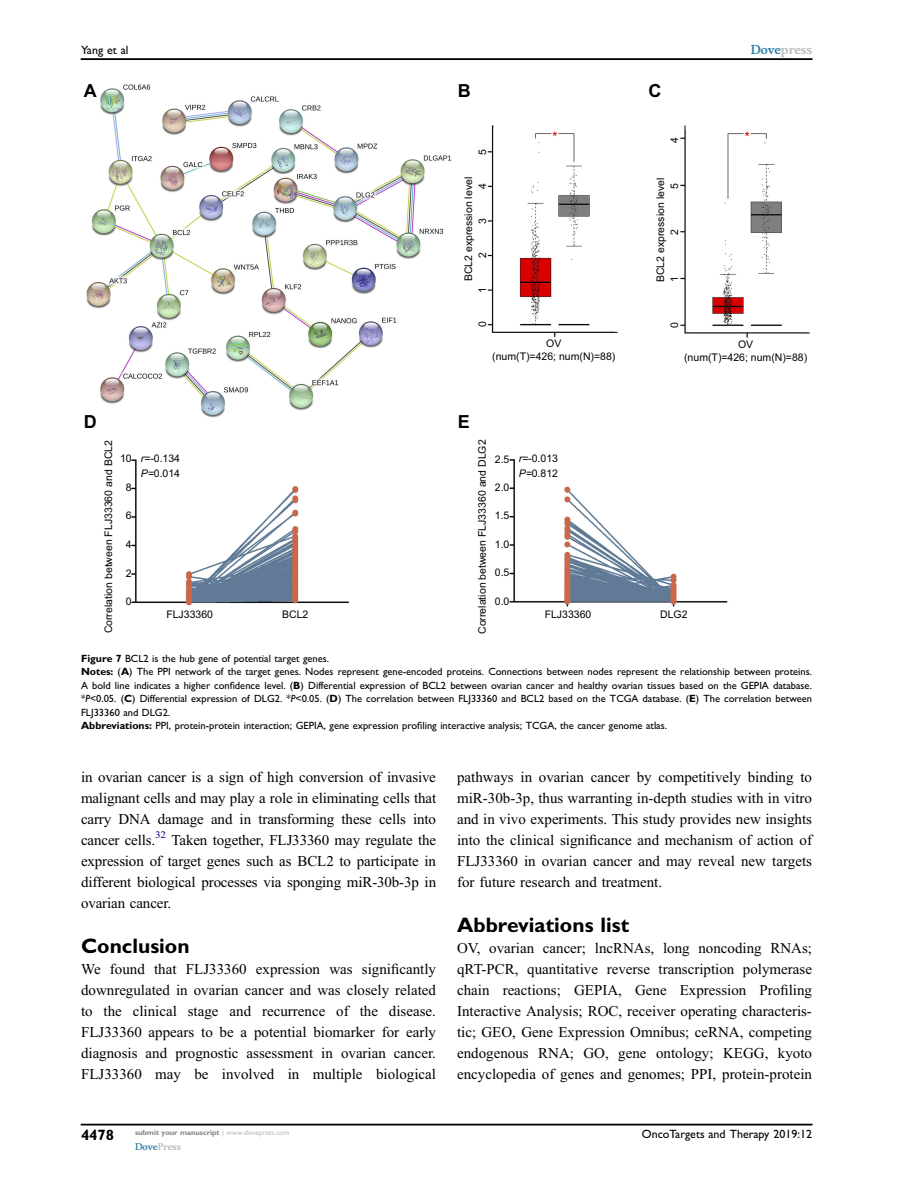
<style>
.page{position:relative;width:918px;height:1188px;background:#fff}
.page>*{position:absolute;margin:0;border:0;box-sizing:border-box;transform-origin:0 0}
.t1{font:21px "Adv T Tdd 0 b 0455.B";color:#000}
.t2{font:700 18px "Arial";color:#000}
.t3{font:15px/21px "Adv OT5843 c 571";color:#000;text-align:justify}
.t4{font:15px "Adv T Tdd 0 b 0455.B";color:#000}
.t5{font:12px "Adv TT96740 c 24";color:#000}
.t6{font:12px "Adv OT14 f 6 c 37 d";color:#b8babc}
.t7{font:10.5px/13.5px "Adv TT96740 c 24";color:#000}
.t8{font:10.5px/13.5px "Arial";color:#000;text-align:center}
.t9{font:9px "Adv OT14 f 6 c 37 d";color:#b8babc}
.t10{font:7.5px "Adv T Tdd 0 b 0455.B";color:#808285}
.s1{color:#3785ad}
.s2{font-style:italic}
.s3{font-family:"Adv T Tdd 0 b 0455.B"}
.s4{font-family:"Adv TT96740 c 24+fb"}
.s5{font-family:"Adv TT27336364.I"}
.s6{font-family:"Adv OT5843 c 571+fb"}
.s7{font-family:"Adv TT96740 c 24";color:#b8babc}
</style>
<div class="page">
<img style="left:86px;top:84px;width:723px;height:523px">
<hr style="left:81px;top:59px;width:731px;height:1px;background:#000">
<hr style="left:81px;top:1124px;width:731px;height:1px;background:#000">
<p class="t5" style="left:81px;top:45px;width:49px">Yang et al</p>
<p class="t6" style="left:751px;top:44px;width:63px"><span class="s1">Dove</span>press</p>
<p class="t2" style="left:84px;top:81px;width:14px">A</p>
<p class="t2" style="left:458px;top:81px;width:14px">B</p>
<p class="t2" style="left:648px;top:81px;width:14px">C</p>
<p class="t8" style="left:477px;top:155px;width:7px;rotate:-90deg">5</p>
<p class="t8" style="left:669px;top:143px;width:7px;rotate:-90deg">4</p>
<p class="t8" style="left:463px;top:224px;width:48px;line-height:14px;text-align:left;text-indent:-58px;rotate:-90deg">BCL2 expression level<br>3</p>
<p class="t8" style="left:477px;top:189px;width:7px;rotate:-90deg">4</p>
<p class="t8" style="left:477px;top:258px;width:7px;rotate:-90deg">2</p>
<p class="t8" style="left:477px;top:293px;width:7px;rotate:-90deg">1</p>
<p class="t8" style="left:477px;top:327px;width:7px;rotate:-90deg">0</p>
<p class="t8" style="left:655px;top:282px;width:106px;line-height:14px;rotate:-90deg">BCL2 expression level<br>2</p>
<p class="t8" style="left:669px;top:189px;width:7px;rotate:-90deg">5</p>
<p class="t8" style="left:669px;top:282px;width:7px;rotate:-90deg">1</p>
<p class="t8" style="left:669px;top:328px;width:7px;rotate:-90deg">0</p>
<p class="t8" style="left:492px;top:338px;width:125px">OV<br>(num(T)=426; num(N)=88)</p>
<p class="t8" style="left:684px;top:338px;width:125px">OV<br>(num(T)=426; num(N)=88)</p>
<p class="t2" style="left:84px;top:411px;width:14px">D</p>
<p class="t2" style="left:458px;top:411px;width:14px">E</p>
<p class="t8" style="left:103px;top:633px;width:195px;rotate:-90deg">Correlation between FLJ33360 and BCL2</p>
<p class="t8" style="left:476px;top:634px;width:196px;rotate:-90deg">Correlation between FLJ33360 and DLG2</p>
<p class="t8" style="left:120px;top:452px;width:62px;line-height:15.3px;text-align:right">10 <span class="s2">r=</span>-0.134<br><span class="s2">P=</span>0.014</p>
<p class="t8" style="left:519px;top:452px;width:41px;line-height:15.3px;text-align:left"><span class="s2">r=</span>-0.013<br><span class="s2">P=</span>0.812</p>
<p class="t8" style="left:495px;top:454px;width:16px">2.5</p>
<p class="t8" style="left:126px;top:481px;width:7px">8</p>
<p class="t8" style="left:495px;top:482px;width:16px">2.0</p>
<p class="t8" style="left:126px;top:510px;width:7px">6</p>
<p class="t8" style="left:495px;top:510px;width:16px">1.5</p>
<p class="t8" style="left:495px;top:539px;width:16px">1.0</p>
<p class="t8" style="left:126px;top:539px;width:7px">4</p>
<p class="t8" style="left:495px;top:567px;width:16px">0.5</p>
<p class="t8" style="left:126px;top:567px;width:7px">2</p>
<p class="t8" style="left:126px;top:596px;width:7px">0</p>
<p class="t8" style="left:495px;top:595px;width:16px">0.0</p>
<p class="t8" style="left:282px;top:608px;width:28px">BCL2</p>
<p class="t8" style="left:545px;top:608px;width:48px">FLJ33360</p>
<p class="t8" style="left:660px;top:608px;width:29px">DLG2</p>
<p class="t7" style="left:81px;top:653px;width:733px"><span class="s3">Figure 7</span> BCL2 is the hub gene of potential target genes.<br><span class="s3">Notes:</span> (<span class="s3">A</span>) The PPI network of the target genes. Nodes represent gene-encoded proteins. Connections between nodes represent the relationship between proteins.<br>A bold line indicates a higher con<span class="s4">fi</span>dence level. (<span class="s3">B</span>) Differential expression of BCL2 between ovarian cancer and healthy ovarian tissues based on the GEPIA database. *<span class="s5">P</span>&lt;0.05. (<span class="s3">C</span>) Differential expression of DLG2. *<span class="s5">P</span>&lt;0.05. (<span class="s3">D</span>) The correlation between FLJ33360 and BCL2 based on the TCGA database. (<span class="s3">E</span>) The correlation between FLJ33360 and DLG2.<br><span class="s3">Abbreviations:</span> PPI, protein-protein interaction; GEPIA, gene expression pro<span class="s4">fi</span>ling interactive analysis; TCGA, the cancer genome atlas.</p>
<p class="t8" style="left:166px;top:608px;width:48px">FLJ33360</p>
<p class="t3" style="left:81px;top:768px;width:357px">in ovarian cancer is a sign of high conversion of invasive malignant cells and may play a role in eliminating cells that carry DNA damage and in transforming these cells into cancer cells.<sup>32</sup> Taken together, FLJ33360 may regulate the expression of target genes such as BCL2 to participate in different biological processes via sponging miR-30b-3p in ovarian cancer.</p>
<h1 class="t1" style="left:81px;top:939px;width:110px">Conclusion</h1>
<p class="t3" style="left:81px;top:960px;width:356px">We found that FLJ33360 expression was signi<span class="s6">fi</span>cantly downregulated in ovarian cancer and was closely related to the clinical stage and recurrence of the disease.<br>FLJ33360 appears to be a potential biomarker for early diagnosis and prognostic assessment in ovarian cancer.<br>FLJ33360 may be involved in multiple biological</p>
<p class="t3" style="left:457px;top:768px;width:357px">pathways in ovarian cancer by competitively binding to miR-30b-3p, thus warranting in-depth studies with in vitro and in vivo experiments. This study provides new insights into the clinical signi<span class="s6">fi</span>cance and mechanism of action of FLJ33360 in ovarian cancer and may reveal new targets for future research and treatment.</p>
<h1 class="t1" style="left:457px;top:918px;width:174px">Abbreviations list</h1>
<p class="t3" style="left:457px;top:939px;width:357px">OV, ovarian cancer; lncRNAs, long noncoding RNAs; qRT-PCR, quantitative reverse transcription polymerase chain reactions; GEPIA, Gene Expression Pro<span class="s6">fi</span>ling Interactive Analysis; ROC, receiver operating characteris&shy;tic; GEO, Gene Expression Omnibus; ceRNA, competing endogenous RNA; GO, gene ontology; KEGG, kyoto encyclopedia of genes and genomes; PPI, protein-protein</p>
<p class="t10" style="left:135px;top:1130px;width:156px">submit your manuscript <span class="s7">| www.dovepress.com</span></p>
<p class="t9" style="left:135px;top:1143px;width:47px"><span class="s1">Dove</span>Press</p>
<p class="t4" style="left:81px;top:1130px;width:35px">4478</p>
<p class="t5" style="left:642px;top:1130px;width:172px">OncoTargets and Therapy 2019:12</p>
</div>
